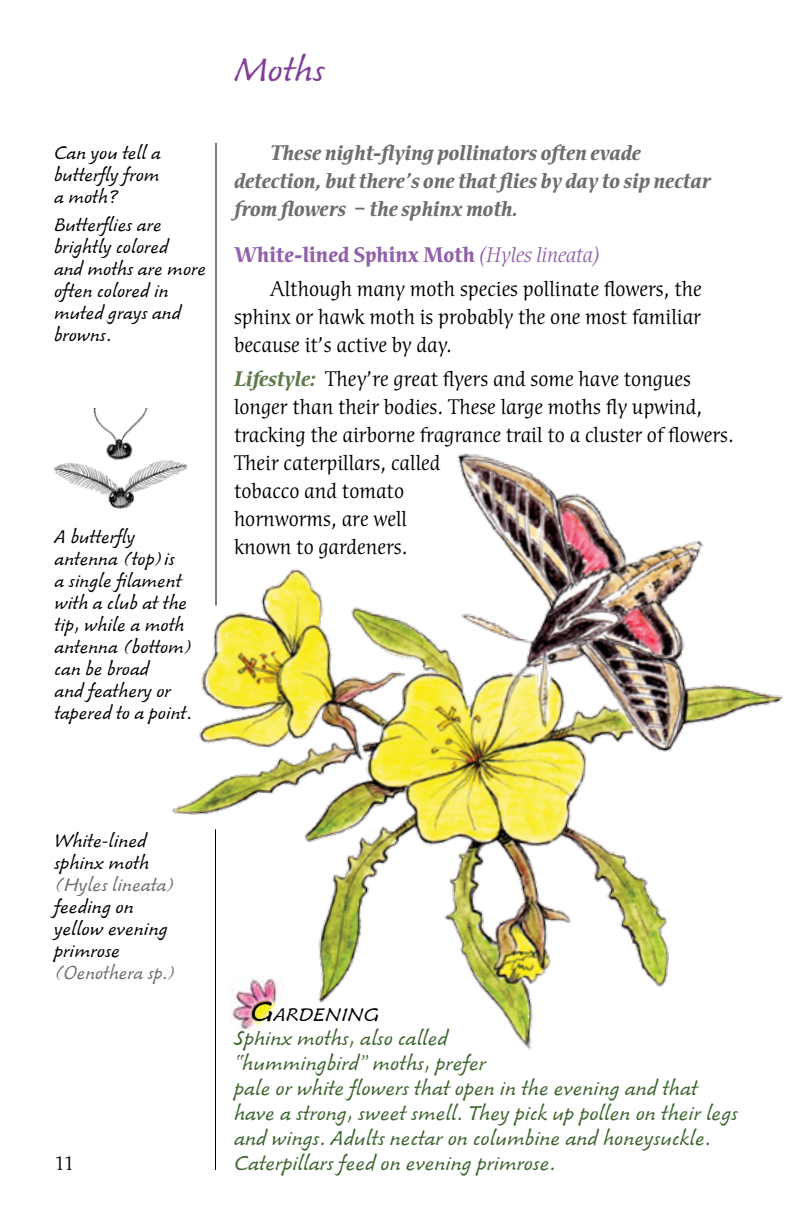
<style>
.page{position:relative;width:792px;height:1224px;background:#fff}
.page>*{position:absolute;margin:0;border:0;box-sizing:border-box;transform-origin:0 0}
.t1{font:36px "Venture LT Script";color:#813f98}
.t2{font:22px/28px "Cerigo ITC";color:#000}
.t3{font:22px/25px "Venture LT Script";color:#3e642f}
.t4{font:italic 700 22px/28px "Cerigo ITC";color:#6d6e71}
.t5{font:20px/22px "Venture LT Script";color:#000;scale:.95 1}
.t6{font:20px/22px "Venture LT Script";color:#000}
.t7{font:20px "Venture LT Script";color:#6d6e71}
.t8{font:20px "Venture LT Script";color:#6d6e71;scale:.94 1}
.t9{font:20px "Cerigo ITC";color:#000}
.s1{font-weight:700;color:#9261a9}
.s2{font-style:italic;color:#9261a9}
.s3{font-weight:700;font-style:italic;color:#5f7949}
.s4{font-size:30px}
</style>
<div class="page">
<hr style="left:216px;top:143px;width:1px;height:463px;background:#000">
<img style="left:54px;top:469px;width:92px;height:58px">
<img style="left:54px;top:409px;width:94px;height:60px">
<img style="left:146px;top:421px;width:637px;height:629px">
<hr style="left:215px;top:829px;width:1px;height:341px;background:#000">
<p class="t5" style="left:54px;top:142px;width:114px;text-align:justify">Can you tell a butterfly from a moth?</p>
<p class="t5" style="left:54px;top:213px;width:162px">Butterflies are brightly colored<br>and moths are more often colored in muted grays and browns.</p>
<p class="t5" style="left:55px;top:526px;width:148px">A butterfly antenna (top)is<br>a single filament with a club at the tip, while a moth antenna (bottom) can be broad<br>and feathery or tapered to a point.</p>
<h1 class="t1" style="left:234px;top:49px;width:92px">Moths</h1>
<p class="t4" style="left:234px;top:139px;width:478px;text-indent:36px">These night-flying pollinators often evade detection, but there’s one that flies by day to sip nectar from flowers – the sphinx moth.</p>
<p class="t2" style="left:270px;top:239px;width:433px;line-height:33.8px;text-indent:-36px"><span class="s1">White-lined Sphinx Moth</span> <span class="s2">(Hyles lineata)<br></span>Although many moth species pollinate flowers, the</p>
<p class="t2" style="left:234px;top:303px;width:469px">sphinx or hawk moth is probably the one most familiar because it’s active by day.</p>
<p class="t2" style="left:234px;top:365px;width:501px"><span class="s3">Lifestyle:</span> They’re great flyers and some have tongues longer than their bodies. These large moths fly upwind, tracking the airborne fragrance trail to a cluster of flowers.<br>Their caterpillars, called<br>tobacco and tomato<br>hornworms, are well<br>known to gardeners.</p>
<p class="t6" style="left:54px;top:830px;width:97px">White-lined sphinx moth</p>
<p class="t7" style="left:54px;top:873px;width:124px">(Hyles lineata)</p>
<p class="t6" style="left:54px;top:896px;width:115px">feeding on yellow evening primrose</p>
<p class="t8" style="left:54px;top:961px;width:132px">(Oenothera sp.)</p>
<p class="t9" style="left:54px;top:1153px;width:22px">11</p>
<p class="t6" style="left:250px;top:1003px;width:130px"><span class="s4">G</span>ARDENING</p>
<p class="t3" style="left:234px;top:1026px;width:506px">Sphinx moths, also called<br>“hummingbird” moths, prefer<br>pale or white flowers that open in the evening and that have a strong, sweet smell. They pick up pollen on their legs and wings. Adults nectar on columbine and honeysuckle.<br>Caterpillars feed on evening primrose.</p>
</div>
